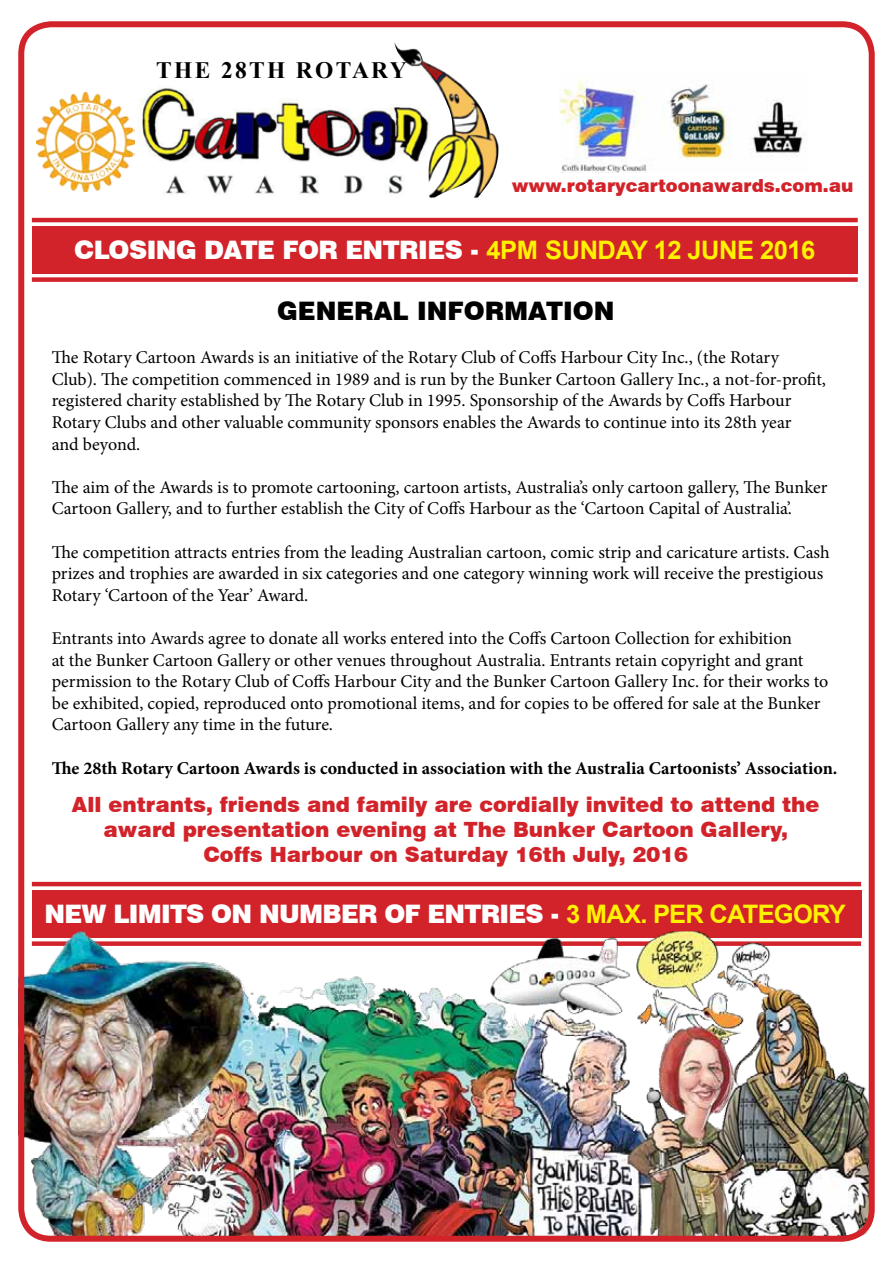
<style>
.page{position:relative;width:893px;height:1263px;background:#fff}
.page>*{position:absolute;margin:0;border:0;box-sizing:border-box;transform-origin:0 0}
.t1{font:900 25.5px "Swiss 721 BT";letter-spacing:-.03em;color:#fff}
.t2{font:700 25.5px "Arial";letter-spacing:-.02em;color:#fff200}
.t3{font:900 25.5px "Swiss 721 BT";color:#000}
.t4{font:700 23.4px "Times New Roman";letter-spacing:.1em;color:#000}
.t5{font:900 21px/25.2px "Swiss 721 BT";color:#d2232a;text-align:center}
.t6{font:18px/21.6px "Minion Pro";color:#000}
.t7{font:700 18px "Minion Pro";color:#000}
.t8{font:900 18px "Swiss 721 BT";color:#d2232a}
.s1{font-family:"Swiss 721 BT";font-weight:900;color:#fff}
.s2{font-family:"Arial";font-weight:700;color:#fff200}
</style>
<div class="page">
<hr style="left:32px;top:882px;width:829px;height:4px;background:#d2232a">
<div style="left:32px;top:890px;width:829px;height:47px;background:#d2232a"></div>
<img style="left:25px;top:931px;width:845px;height:304px">
<div style="left:18px;top:21px;width:857px;height:1221px;border:6px solid #d2232a;border-radius:30px"></div>
<img style="left:138px;top:88px;width:256px;height:106px">
<img style="left:394px;top:42px;width:105px;height:156px">
<img style="left:36px;top:93px;width:99px;height:98px">
<hr style="left:32px;top:218px;width:826px;height:4px;background:#d2232a">
<div style="left:32px;top:227px;width:826px;height:47px;background:#d2232a"></div>
<div style="left:32px;top:277px;width:826px;height:5px;background:#d2232a"></div>
<img style="left:559px;top:79px;width:244px;height:94px">
<p class="t4" style="left:156px;top:54px;width:252px">THE 28TH ROTARY</p>
<p class="t8" style="left:512px;top:174px;width:343px">www.rotarycartoonawards.com.au</p>
<h1 class="t1" style="left:74px;top:234px;width:18px">closin</h1>
<h1 class="t1" style="left:176px;top:234px;width:66px">g date</h1>
<h1 class="t1" style="left:282px;top:234px;width:19px">for</h1>
<h1 class="t1" style="left:345px;top:234px;width:18px">entries</h1>
<h1 class="t2" style="left:470px;top:233px;width:347px"><span class="s1">-</span> 4PM SUNDAY 12 JUNE 2016</h1>
<h1 class="t3" style="left:277px;top:295px;width:339px">GENERAL INFORMATION</h1>
<p class="t6" style="left:52px;top:347px;width:776px">The Rotary Cartoon Awards is an initiative of the Rotary Club of Coffs Harbour City Inc., (the Rotary Club). The competition commenced in 1989 and is run by the Bunker Cartoon Gallery Inc., a not-for-profit, registered charity established by The Rotary Club in 1995. Sponsorship of the Awards by Coffs Harbour Rotary Clubs and other valuable community sponsors enables the Awards to continue into its 28th year<br>and beyond.</p>
<p class="t6" style="left:52px;top:476px;width:777px">The aim of the Awards is to promote cartooning, cartoon artists, Australia’s only cartoon gallery, The Bunker<br>Cartoon Gallery, and to further establish the City of Coffs Harbour as the ‘Cartoon Capital of Australia’.</p>
<p class="t6" style="left:52px;top:541px;width:779px">The competition attracts entries from the leading Australian cartoon, comic strip and caricature artists. Cash prizes and trophies are awarded in six categories and one category winning work will receive the prestigious<br>Rotary ‘Cartoon of the Year’ Award.</p>
<p class="t6" style="left:52px;top:628px;width:778px">Entrants into Awards agree to donate all works entered into the Coffs Cartoon Collection for exhibition<br>at the Bunker Cartoon Gallery or other venues throughout Australia. Entrants retain copyright and grant permission to the Rotary Club of Coffs Harbour City and the Bunker Cartoon Gallery Inc. for their works to be exhibited, copied, reproduced onto promotional items, and for copies to be offered for sale at the Bunker Cartoon Gallery any time in the future.</p>
<p class="t7" style="left:52px;top:755px;width:787px">The 28th Rotary Cartoon Awards is conducted in association with the Australia Cartoonists’ Association.</p>
<p class="t5" style="left:72px;top:791px;width:749px">All entrants, friends and family are cordially invited to attend the award presentation evening at The Bunker Cartoon Gallery,<br>Coffs Harbour on Saturday 16th July, 2016</p>
<h1 class="t1" style="left:44px;top:898px;width:803px">NEW LIMITS ON NUMBER OF ENTRIES - <span class="s2">3 MAX. PER CATEGORY</span></h1>
</div>
